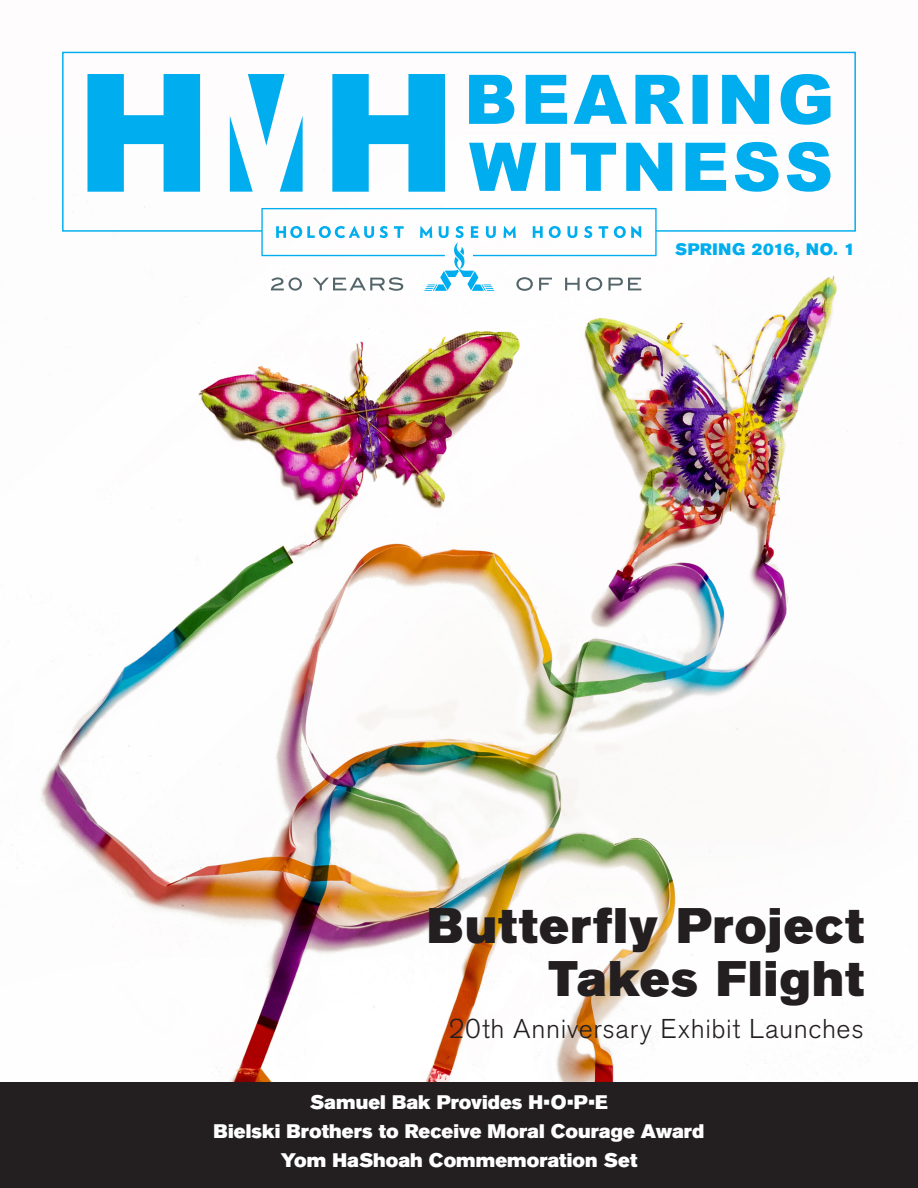
<style>
.page{position:relative;width:918px;height:1188px;background:#fff}
.page>*{position:absolute;margin:0;border:0;box-sizing:border-box;transform-origin:0 0}
.t1{font:49.5px/52.5px "Akzidenz Grotesk BE Super";letter-spacing:.03em;color:#231f20;text-align:right}
.t2{font:300 27px "Akzidenz Grotesk BE";letter-spacing:.025em;color:#231f20}
.t3{font:19.5px "Akzidenz Grotesk BE Super";color:#fff}
.t4{font:16.5px "Akzidenz Grotesk BE Super";letter-spacing:.04em;color:#00aeef}
</style>
<div class="page">
<img style="left:8px;top:260px;width:892px;height:822px">
<svg style="left:62px;top:51px;width:794px;height:181px"></svg>
<svg style="left:261px;top:208px;width:396px;height:83px"></svg>
<div style="left:0;top:1082px;width:918px;height:106px;background:#231f20"></div>
<p class="t4" style="left:675px;top:240px;width:181px">SPRING 2016, NO. 1</p>
<p class="t1" style="left:427px;top:900px;width:438px">Butterfly Project<br>Takes Flight</p>
<p class="t2" style="left:449px;top:1013px;width:417px">20th Anniversary Exhibit Launches</p>
<p class="t3" style="left:310px;top:1091px;width:299px">Samuel Bak Provides H•O•P•E</p>
<p class="t3" style="left:214px;top:1120px;width:492px">Bielski Brothers to Receive Moral Courage Award</p>
<p class="t3" style="left:281px;top:1149px;width:358px">Yom HaShoah Commemoration Set</p>
</div>
